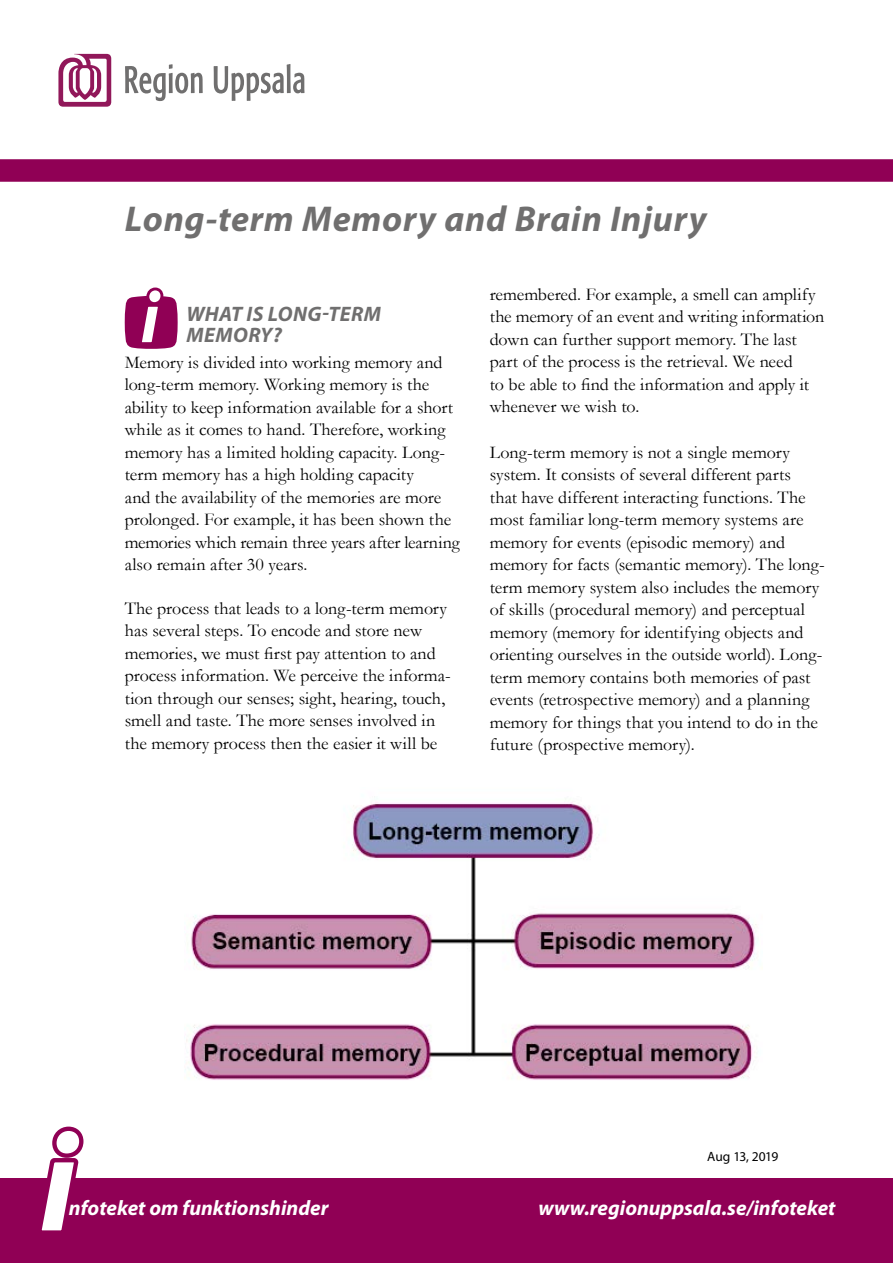
<style>
.page{position:relative;width:893px;height:1263px;background:#fff}
.page>*{position:absolute;margin:0;border:0;box-sizing:border-box;transform-origin:0 0}
.Huvudrubrik_12{font:italic 700 36px "Myriad Pro";letter-spacing:.025em;color:#706f6f}
.Webbtext14{font:italic 700 21px "Myriad Pro";color:#fff}
.Avsnittsrubrik_12{font:italic 700 21px/21px "Myriad Pro";letter-spacing:.02em;color:#706f6f}
.Bröd_12{font:18px/22.5px "Garamond";color:#000}
.Bröd_12-2{font:13.5px "Myriad Pro";letter-spacing:-.025em;color:#000}
</style>
<div class="page">
<div style="left:0;top:1179px;width:893px;height:84px;background:#900055"></div>
<svg style="left:34px;top:1126px;width:52px;height:105px"></svg>
<svg style="left:214px;top:64px;width:91px;height:37px"></svg>
<svg style="left:125px;top:64px;width:78px;height:37px"></svg>
<svg style="left:58px;top:54px;width:53px;height:53px"></svg>
<div style="left:0;top:159px;width:893px;height:23px;background:#900055"></div>
<img style="left:186px;top:802px;width:572px;height:278px">
<svg style="left:125px;top:287px;width:53px;height:62px"></svg>
<h1 class="Huvudrubrik_12" style="left:125px;top:199px;width:583px">Long-term Memory and Brain Injury</h1>
<h2 class="Avsnittsrubrik_12" style="left:186px;top:303px;width:196px">WHAT IS LONG-TERM<br>MEMORY?</h2>
<p class="Bröd_12" style="left:125px;top:350px;width:337px">Memory is divided into working memory and long-term memory. Working memory is the ability to keep information available for a short while as it comes to hand. Therefore, working memory has a limited holding capacity. Long&shy;term memory has a high holding capacity<br>and the availability of the memories are more prolonged. For example, it has been shown the memories which remain three years after learning also remain after 30 years.</p>
<p class="Bröd_12" style="left:125px;top:596px;width:328px">The process that leads to a long-term memory has several steps. To encode and store new memories, we must first pay attention to and process information. We perceive the informa&shy;tion through our senses; sight, hearing, touch, smell and taste. The more senses involved in the memory process then the easier it will be</p>
<p class="Bröd_12" style="left:490px;top:282px;width:336px">remembered. For example, a smell can amplify the memory of an event and writing information down can further support memory. The last part of the process is the retrieval. We need<br>to be able to find the information and apply it whenever we wish to.</p>
<p class="Bröd_12" style="left:490px;top:440px;width:336px">Long-term memory is not a single memory system. It consists of several different parts<br>that have different interacting functions. The most familiar long-term memory systems are memory for events (episodic memory) and memory for facts (semantic memory). The long&shy;term memory system also includes the memory of skills (procedural memory) and perceptual memory (memory for identifying objects and orienting ourselves in the outside world). Long&shy;term memory contains both memories of past events (retrospective memory) and a planning memory for things that you intend to do in the future (prospective memory).</p>
<p class="Webbtext14" style="left:60px;top:1196px;width:270px">i nfoteket om funktionshinder</p>
<p class="Bröd_12-2" style="left:707px;top:1149px;width:72px">Aug 13, 2019</p>
<p class="Webbtext14" style="left:538px;top:1196px;width:299px">www.regionuppsala.se/infoteket</p>
</div>
